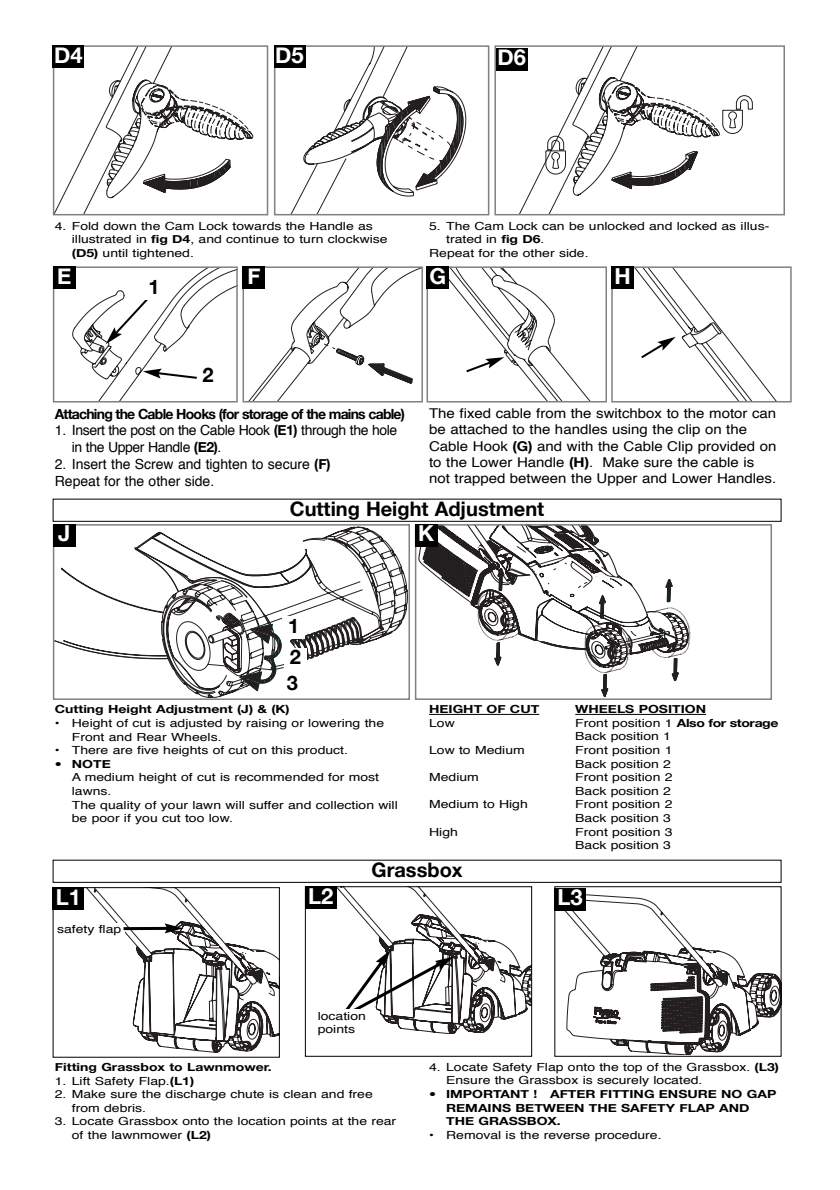
<style>
.page{position:relative;width:840px;height:1190px;background:#fff}
.page>*{position:absolute;margin:0;border:0;box-sizing:border-box;transform-origin:0 0}
.t1{font:700 22px "Helvetica Neue";color:#fff}
.t2{font:700 20px/31.6px "Helvetica Neue";color:#000}
.t3{font:14px/16.8px "Helvetica";letter-spacing:-.03em;color:#000}
.t4{font:14px/16.8px "Helvetica";color:#000}
.t5{font:700 14px "Helvetica Neue";letter-spacing:-.055em;color:#000}
.t6{font:13.6px/16.2px "Helvetica";color:#000;scale:1.11 1}
.t7{font:11.2px/13.6px "Helvetica";color:#000;scale:1.25 1}
.t8{font:700 11.2px/13.8px "Helvetica Neue";color:#000;scale:1.25 1}
.s1{font-family:"Helvetica Neue";font-weight:700}
</style>
<div class="page">
<svg style="left:56px;top:48px;width:197px;height:164px"></svg>
<div style="left:53px;top:45px;width:215px;height:170px;border:2px solid #808080"></div>
<div style="left:53px;top:45px;width:31px;height:23px;background:#000"></div>
<svg style="left:291px;top:48px;width:175px;height:164px"></svg>
<div style="left:274px;top:45px;width:215px;height:170px;border:2px solid #808080"></div>
<div style="left:274px;top:45px;width:31px;height:23px;background:#000"></div>
<svg style="left:520px;top:48px;width:233px;height:164px"></svg>
<div style="left:494px;top:45px;width:291px;height:170px;border:2px solid #808080"></div>
<div style="left:496px;top:48px;width:31px;height:23px;background:#000"></div>
<div style="left:53px;top:266px;width:185px;height:137px;border:2px solid #808080"></div>
<svg style="left:54px;top:267px;width:183px;height:135px"></svg>
<svg style="left:249px;top:269px;width:171px;height:131px"></svg>
<div style="left:243px;top:266px;width:180px;height:137px;border:2px solid #808080"></div>
<div style="left:53px;top:860px;width:728px;height:23px;border:1px solid #000"></div>
<div style="left:305px;top:886px;width:227px;height:171px;border:1px solid #000"></div>
<svg style="left:557px;top:894px;width:222px;height:161px"></svg>
<div style="left:555px;top:886px;width:226px;height:171px;border:1px solid #000"></div>
<div style="left:305px;top:886px;width:31px;height:23px;background:#000"></div>
<div style="left:53px;top:266px;width:23px;height:23px;background:#000"></div>
<div style="left:243px;top:266px;width:22px;height:23px;background:#000"></div>
<div style="left:555px;top:888px;width:31px;height:22px;background:#000"></div>
<div style="left:53px;top:499px;width:728px;height:23px;border:1px solid #000"></div>
<hr style="left:429px;top:714px;width:110px;height:1px;background:#000">
<hr style="left:575px;top:714px;width:131px;height:1px;background:#000">
<svg style="left:679px;top:610px;width:10px;height:45px"></svg>
<svg style="left:419px;top:527px;width:260px;height:170px"></svg>
<div style="left:415px;top:524px;width:357px;height:176px;border:2px solid #808080"></div>
<div style="left:415px;top:524px;width:23px;height:23px;background:#000"></div>
<svg style="left:193px;top:539px;width:214px;height:158px"></svg>
<svg style="left:56px;top:527px;width:327px;height:165px"></svg>
<div style="left:53px;top:524px;width:357px;height:176px;border:2px solid #808080"></div>
<div style="left:53px;top:524px;width:23px;height:23px;background:#000"></div>
<div style="left:282px;top:616px;width:23px;height:23px;background:#fff"></div>
<div style="left:284px;top:648px;width:23px;height:22px;background:#fff"></div>
<div style="left:281px;top:674px;width:23px;height:23px;background:#fff"></div>
<div style="left:427px;top:266px;width:180px;height:137px;border:2px solid #808080"></div>
<div style="left:427px;top:266px;width:22px;height:23px;background:#000"></div>
<div style="left:611px;top:266px;width:181px;height:137px;border:2px solid #808080"></div>
<div style="left:611px;top:266px;width:23px;height:23px;background:#000"></div>
<svg style="left:444px;top:267px;width:162px;height:135px"></svg>
<svg style="left:612px;top:267px;width:179px;height:135px"></svg>
<div style="left:53px;top:887px;width:227px;height:170px;border:1px solid #000"></div>
<svg style="left:336px;top:887px;width:196px;height:147px"></svg>
<div style="left:53px;top:887px;width:31px;height:23px;background:#000"></div>
<svg style="left:84px;top:888px;width:195px;height:165px"></svg>
<div style="left:316px;top:1010px;width:56px;height:29px;background:#fff"></div>
<h1 class="t1" style="left:54px;top:41px;width:30px">D4</h1>
<h1 class="t1" style="left:275px;top:41px;width:30px">D5</h1>
<h1 class="t1" style="left:498px;top:44px;width:30px">D6</h1>
<p class="t7" style="left:72px;top:220px;width:254px;text-indent:-17px">4. Fold down the Cam Lock towards the Handle as illustrated in <span class="s1">fig D4</span>, and continue to turn clockwise <span class="s1">(D5)</span> until tightened.</p>
<p class="t7" style="left:429px;top:220px;width:274px">5. The Cam Lock can be unlocked and locked as illus-</p>
<p class="t7" style="left:446px;top:233px;width:80px">trated in <span class="s1">fig D6</span>.</p>
<p class="t7" style="left:429px;top:247px;width:129px">Repeat for the other side.</p>
<h1 class="t1" style="left:57px;top:262px;width:16px">E</h1>
<h1 class="t1" style="left:247px;top:262px;width:15px">F</h1>
<h2 class="t2" style="left:149px;top:271px;width:13px">1</h2>
<h1 class="t1" style="left:430px;top:262px;width:18px">G</h1>
<h1 class="t1" style="left:614px;top:262px;width:18px">H</h1>
<h2 class="t2" style="left:202px;top:359px;width:13px">2</h2>
<p class="t5" style="left:55px;top:405px;width:352px">Attaching the Cable Hooks (for storage of the mains cable)</p>
<p class="t3" style="left:72px;top:423px;width:327px;text-indent:-17px">1. Insert the post on the Cable Hook <span class="s1">(E1)</span> through the hole in the Upper Handle <span class="s1">(E2)</span>.</p>
<p class="t4" style="left:55px;top:457px;width:277px">2. Insert the Screw and tighten to secure <span class="s1">(F)<br></span>Repeat for the other side.</p>
<p class="t6" style="left:429px;top:406px;width:314px">The fixed cable from the switchbox to the motor can be attached to the handles using the clip on the Cable Hook <span class="s1">(G)</span> and with the Cable Clip provided on to the Lower Handle <span class="s1">(H)</span>. Make sure the cable is not trapped between the Upper and Lower Handles.</p>
<h2 class="t2" style="left:290px;top:492px;width:256px">Cutting Height Adjustment</h2>
<h1 class="t1" style="left:58px;top:520px;width:14px">J</h1>
<h1 class="t1" style="left:418px;top:520px;width:17px">K</h1>
<h2 class="t2" style="left:288px;top:609px;width:14px">1<br>2</h2>
<h2 class="t2" style="left:287px;top:667px;width:13px">3</h2>
<p class="t8" style="left:55px;top:702px;width:189px">Cutting Height Adjustment (J) &amp; (K)</p>
<p class="t7" style="left:72px;top:717px;width:251px;text-indent:-17px">• Height of cut is adjusted by raising or lowering the<br>Front and Rear Wheels.</p>
<p class="t7" style="left:55px;top:744px;width:236px">• There are five heights of cut on this product.</p>
<p class="t8" style="left:55px;top:757px;width:46px">• NOTE</p>
<p class="t7" style="left:72px;top:772px;width:262px">A medium height of cut is recommended for most lawns.<br>The quality of your lawn will suffer and collection will be poor if you cut too low.</p>
<p class="t8" style="left:429px;top:702px;width:90px">HEIGHT OF CUT</p>
<p class="t8" style="left:575px;top:702px;width:106px">WHEELS POSITION</p>
<p class="t7" style="left:429px;top:717px;width:22px">Low</p>
<p class="t7" style="left:575px;top:717px;width:164px">Front position 1 <span class="s1">Also for storage<br></span>Back position 1</p>
<p class="t7" style="left:429px;top:744px;width:78px">Low to Medium</p>
<p class="t7" style="left:575px;top:744px;width:79px">Front position 1<br>Back position 2</p>
<p class="t7" style="left:429px;top:771px;width:41px">Medium</p>
<p class="t7" style="left:575px;top:771px;width:79px">Front position 2<br>Back position 2</p>
<p class="t7" style="left:429px;top:799px;width:81px">Medium to High</p>
<p class="t7" style="left:575px;top:799px;width:79px">Front position 2<br>Back position 3</p>
<p class="t7" style="left:429px;top:826px;width:25px">High</p>
<p class="t7" style="left:575px;top:826px;width:79px">Front position 3<br>Back position 3</p>
<h1 class="t1" style="left:56px;top:883px;width:27px">L1</h1>
<p class="t7" style="left:57px;top:924px;width:53px">safety flap</p>
<h1 class="t1" style="left:308px;top:882px;width:27px">L2</h1>
<h2 class="t2" style="left:372px;top:853px;width:93px">Grassbox</h2>
<p class="t7" style="left:318px;top:1010px;width:40px">location points</p>
<h1 class="t1" style="left:558px;top:883px;width:27px">L3</h1>
<p class="t8" style="left:55px;top:1060px;width:175px">Fitting Grassbox to Lawnmower.</p>
<p class="t7" style="left:55px;top:1075px;width:113px">1. Lift Safety Flap.<span class="s1">(L1)</span></p>
<p class="t7" style="left:72px;top:1088px;width:242px;text-indent:-17px">2. Make sure the discharge chute is clean and free from debris.</p>
<p class="t7" style="left:72px;top:1116px;width:261px;text-indent:-17px">3. Locate Grassbox onto the location points at the rear of the lawnmower <span class="s1">(L2)</span></p>
<p class="t7" style="left:446px;top:1061px;width:268px;text-indent:-17px">4. Locate Safety Flap onto the top of the Grassbox. <span class="s1">(L3)<br></span>Ensure the Grassbox is securely located.</p>
<p class="t8" style="left:446px;top:1087px;width:266px;text-indent:-17px">• IMPORTANT ! AFTER FITTING ENSURE NO GAP<br>REMAINS BETWEEN THE SAFETY FLAP AND<br>THE GRASSBOX.</p>
<p class="t7" style="left:429px;top:1129px;width:187px">• Removal is the reverse procedure.</p>
</div>
